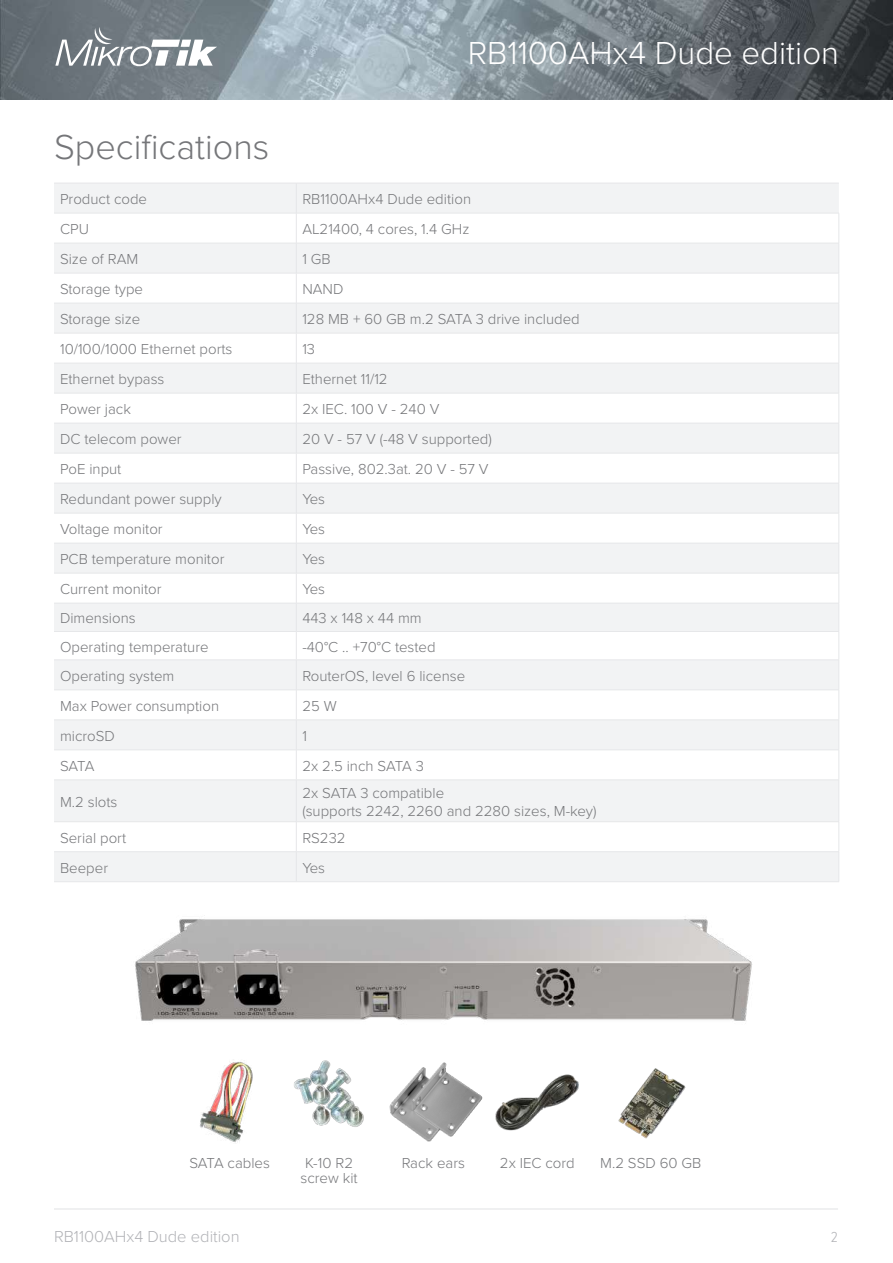
<style>
.page{position:relative;width:893px;height:1263px;background:#fff}
.page>*{position:absolute;margin:0;border:0;box-sizing:border-box;transform-origin:0 0}
.t1{font:300 36px "Proxima Nova";color:#757679}
.t2{font:300 33px "Proxima Nova";color:#fff}
.t3{font:300 16.5px "Proxima Nova";color:#b2b3b7}
.t4{font:300 15px/18px "Proxima Nova";color:#757679}
.t5{font:300 15px "Proxima Nova Cond";color:#b2b3b7}
</style>
<div class="page">
<img style="left:0;top:0;width:893px;height:100px">
<svg style="left:55px;top:27px;width:162px;height:39px"></svg>
<hr style="left:54px;top:1209px;width:784px;height:1px;background:#e1e2e4">
<svg style="left:54px;top:184px;width:785px;height:697px;fill:#f2f3f4"></svg>
<hr style="left:54px;top:183px;width:242px;height:1px;background:#e6e7e9">
<hr style="left:296px;top:183px;width:543px;height:1px;background:#e6e7e9">
<hr style="left:296px;top:183px;width:1px;height:30px;background:#e6e7e9">
<hr style="left:54px;top:213px;width:242px;height:1px;background:#e6e7e9">
<hr style="left:296px;top:213px;width:543px;height:1px;background:#e6e7e9">
<hr style="left:296px;top:213px;width:1px;height:30px;background:#e6e7e9">
<hr style="left:839px;top:213px;width:1px;height:30px;background:#e6e7e9">
<hr style="left:54px;top:243px;width:242px;height:1px;background:#e6e7e9">
<hr style="left:296px;top:243px;width:543px;height:1px;background:#e6e7e9">
<hr style="left:296px;top:243px;width:1px;height:30px;background:#e6e7e9">
<hr style="left:839px;top:243px;width:1px;height:30px;background:#e6e7e9">
<hr style="left:54px;top:273px;width:242px;height:1px;background:#e6e7e9">
<hr style="left:296px;top:273px;width:543px;height:1px;background:#e6e7e9">
<hr style="left:296px;top:273px;width:1px;height:30px;background:#e6e7e9">
<hr style="left:839px;top:273px;width:1px;height:30px;background:#e6e7e9">
<hr style="left:54px;top:303px;width:242px;height:1px;background:#e6e7e9">
<hr style="left:296px;top:303px;width:543px;height:1px;background:#e6e7e9">
<hr style="left:296px;top:303px;width:1px;height:30px;background:#e6e7e9">
<hr style="left:839px;top:303px;width:1px;height:30px;background:#e6e7e9">
<hr style="left:54px;top:333px;width:242px;height:1px;background:#e6e7e9">
<hr style="left:296px;top:333px;width:543px;height:1px;background:#e6e7e9">
<hr style="left:296px;top:333px;width:1px;height:30px;background:#e6e7e9">
<hr style="left:839px;top:333px;width:1px;height:30px;background:#e6e7e9">
<hr style="left:54px;top:363px;width:242px;height:1px;background:#e6e7e9">
<hr style="left:296px;top:363px;width:543px;height:1px;background:#e6e7e9">
<hr style="left:296px;top:363px;width:1px;height:30px;background:#e6e7e9">
<hr style="left:839px;top:363px;width:1px;height:30px;background:#e6e7e9">
<hr style="left:54px;top:393px;width:242px;height:1px;background:#e6e7e9">
<hr style="left:296px;top:393px;width:543px;height:1px;background:#e6e7e9">
<hr style="left:296px;top:393px;width:1px;height:30px;background:#e6e7e9">
<hr style="left:839px;top:393px;width:1px;height:30px;background:#e6e7e9">
<hr style="left:54px;top:423px;width:242px;height:1px;background:#e6e7e9">
<hr style="left:296px;top:423px;width:543px;height:1px;background:#e6e7e9">
<hr style="left:296px;top:423px;width:1px;height:30px;background:#e6e7e9">
<hr style="left:839px;top:423px;width:1px;height:30px;background:#e6e7e9">
<hr style="left:54px;top:453px;width:242px;height:1px;background:#e6e7e9">
<hr style="left:296px;top:453px;width:543px;height:1px;background:#e6e7e9">
<hr style="left:296px;top:453px;width:1px;height:30px;background:#e6e7e9">
<hr style="left:839px;top:453px;width:1px;height:30px;background:#e6e7e9">
<hr style="left:54px;top:483px;width:242px;height:1px;background:#e6e7e9">
<hr style="left:296px;top:483px;width:543px;height:1px;background:#e6e7e9">
<hr style="left:296px;top:483px;width:1px;height:30px;background:#e6e7e9">
<hr style="left:839px;top:483px;width:1px;height:30px;background:#e6e7e9">
<hr style="left:54px;top:513px;width:242px;height:1px;background:#e6e7e9">
<hr style="left:296px;top:513px;width:543px;height:1px;background:#e6e7e9">
<hr style="left:296px;top:513px;width:1px;height:30px;background:#e6e7e9">
<hr style="left:839px;top:513px;width:1px;height:30px;background:#e6e7e9">
<hr style="left:54px;top:543px;width:242px;height:1px;background:#e6e7e9">
<hr style="left:296px;top:543px;width:543px;height:1px;background:#e6e7e9">
<hr style="left:296px;top:543px;width:1px;height:30px;background:#e6e7e9">
<hr style="left:839px;top:543px;width:1px;height:30px;background:#e6e7e9">
<hr style="left:54px;top:573px;width:242px;height:1px;background:#e6e7e9">
<hr style="left:296px;top:573px;width:543px;height:1px;background:#e6e7e9">
<hr style="left:296px;top:573px;width:1px;height:30px;background:#e6e7e9">
<hr style="left:839px;top:573px;width:1px;height:30px;background:#e6e7e9">
<hr style="left:54px;top:603px;width:242px;height:1px;background:#e6e7e9">
<hr style="left:296px;top:603px;width:543px;height:1px;background:#e6e7e9">
<hr style="left:54px;top:631px;width:242px;height:1px;background:#e6e7e9">
<hr style="left:296px;top:631px;width:543px;height:1px;background:#e6e7e9">
<svg style="left:296px;top:604px;width:1px;height:56px"></svg>
<hr style="left:54px;top:660px;width:242px;height:1px;background:#e6e7e9">
<hr style="left:296px;top:660px;width:543px;height:1px;background:#e6e7e9">
<hr style="left:296px;top:660px;width:1px;height:30px;background:#e6e7e9">
<hr style="left:839px;top:660px;width:1px;height:30px;background:#e6e7e9">
<hr style="left:54px;top:690px;width:242px;height:1px;background:#e6e7e9">
<hr style="left:296px;top:690px;width:543px;height:1px;background:#e6e7e9">
<hr style="left:296px;top:690px;width:1px;height:30px;background:#e6e7e9">
<hr style="left:839px;top:690px;width:1px;height:30px;background:#e6e7e9">
<hr style="left:54px;top:720px;width:242px;height:1px;background:#e6e7e9">
<hr style="left:296px;top:720px;width:543px;height:1px;background:#e6e7e9">
<hr style="left:296px;top:720px;width:1px;height:30px;background:#e6e7e9">
<hr style="left:839px;top:720px;width:1px;height:30px;background:#e6e7e9">
<hr style="left:54px;top:750px;width:242px;height:1px;background:#e6e7e9">
<hr style="left:296px;top:750px;width:543px;height:1px;background:#e6e7e9">
<hr style="left:296px;top:750px;width:1px;height:30px;background:#e6e7e9">
<hr style="left:839px;top:750px;width:1px;height:30px;background:#e6e7e9">
<hr style="left:54px;top:780px;width:242px;height:1px;background:#e6e7e9">
<hr style="left:296px;top:780px;width:543px;height:1px;background:#e6e7e9">
<hr style="left:296px;top:780px;width:1px;height:41px;background:#e6e7e9">
<hr style="left:839px;top:780px;width:1px;height:41px;background:#e6e7e9">
<hr style="left:54px;top:821px;width:242px;height:1px;background:#e6e7e9">
<hr style="left:296px;top:821px;width:543px;height:1px;background:#e6e7e9">
<hr style="left:54px;top:851px;width:242px;height:1px;background:#e6e7e9">
<hr style="left:296px;top:851px;width:543px;height:1px;background:#e6e7e9">
<svg style="left:296px;top:822px;width:1px;height:59px"></svg>
<hr style="left:54px;top:881px;width:242px;height:1px;background:#e6e7e9">
<hr style="left:296px;top:881px;width:543px;height:1px;background:#e6e7e9">
<img style="left:389px;top:1062px;width:94px;height:80px">
<img style="left:495px;top:1074px;width:84px;height:57px">
<img style="left:618px;top:1068px;width:68px;height:71px">
<img style="left:135px;top:919px;width:617px;height:102px">
<img style="left:200px;top:1062px;width:53px;height:80px">
<img style="left:294px;top:1060px;width:70px;height:67px">
<h1 class="t1" style="left:54px;top:120px;width:217px">Specifications</h1>
<h2 class="t2" style="left:468px;top:28px;width:373px">RB1100AHx4 Dude edition</h2>
<p class="t4" style="left:60px;top:189px;width:89px">Product code</p>
<p class="t4" style="left:302px;top:189px;width:170px">RB1100AHx4 Dude edition</p>
<p class="t4" style="left:60px;top:219px;width:30px">CPU</p>
<p class="t4" style="left:302px;top:219px;width:169px">AL21400, 4 cores, 1.4 GHz</p>
<p class="t4" style="left:60px;top:249px;width:80px">Size of RAM</p>
<p class="t4" style="left:302px;top:249px;width:30px">1 GB</p>
<p class="t4" style="left:60px;top:279px;width:85px">Storage type</p>
<p class="t4" style="left:302px;top:279px;width:43px">NAND</p>
<p class="t4" style="left:60px;top:309px;width:82px">Storage size</p>
<p class="t4" style="left:302px;top:309px;width:279px">128 MB + 60 GB m.2 SATA 3 drive included</p>
<p class="t4" style="left:60px;top:339px;width:174px">10/100/1000 Ethernet ports</p>
<p class="t4" style="left:302px;top:339px;width:14px">13</p>
<p class="t4" style="left:60px;top:369px;width:106px">Ethernet bypass</p>
<p class="t4" style="left:302px;top:369px;width:87px">Ethernet 11/12</p>
<p class="t4" style="left:60px;top:399px;width:72px">Power jack</p>
<p class="t4" style="left:302px;top:399px;width:139px">2x IEC. 100 V - 240 V</p>
<p class="t4" style="left:60px;top:429px;width:123px">DC telecom power</p>
<p class="t4" style="left:302px;top:429px;width:191px">20 V - 57 V (-48 V supported)</p>
<p class="t4" style="left:60px;top:459px;width:63px">PoE input</p>
<p class="t4" style="left:302px;top:459px;width:188px">Passive, 802.3at. 20 V - 57 V</p>
<p class="t4" style="left:60px;top:489px;width:163px">Redundant power supply</p>
<p class="t4" style="left:302px;top:489px;width:24px">Yes</p>
<p class="t4" style="left:60px;top:519px;width:104px">Voltage monitor</p>
<p class="t4" style="left:302px;top:519px;width:24px">Yes</p>
<p class="t4" style="left:60px;top:549px;width:166px">PCB temperature monitor</p>
<p class="t4" style="left:302px;top:549px;width:24px">Yes</p>
<p class="t4" style="left:60px;top:579px;width:103px">Current monitor</p>
<p class="t4" style="left:302px;top:579px;width:24px">Yes</p>
<p class="t4" style="left:60px;top:608px;width:77px">Dimensions</p>
<p class="t4" style="left:302px;top:608px;width:121px">443 x 148 x 44 mm</p>
<p class="t4" style="left:60px;top:637px;width:150px">Operating temperature</p>
<p class="t4" style="left:302px;top:637px;width:135px">-40°C .. +70°C tested</p>
<p class="t4" style="left:60px;top:666px;width:116px">Operating system</p>
<p class="t4" style="left:302px;top:666px;width:164px">RouterOS, level 6 license</p>
<p class="t4" style="left:60px;top:696px;width:161px">Max Power consumption</p>
<p class="t4" style="left:302px;top:696px;width:36px">25 W</p>
<p class="t4" style="left:60px;top:726px;width:56px">microSD</p>
<p class="t4" style="left:302px;top:726px;width:6px">1</p>
<p class="t4" style="left:60px;top:756px;width:36px">SATA</p>
<p class="t4" style="left:302px;top:756px;width:123px">2x 2.5 inch SATA 3</p>
<p class="t4" style="left:60px;top:792px;width:59px">M.2 slots</p>
<p class="t4" style="left:302px;top:783px;width:296px">2x SATA 3 compatible<br>(supports 2242, 2260 and 2280 sizes, M-key)</p>
<p class="t4" style="left:60px;top:828px;width:68px">Serial port</p>
<p class="t4" style="left:302px;top:828px;width:45px">RS232</p>
<p class="t4" style="left:60px;top:858px;width:50px">Beeper</p>
<p class="t4" style="left:302px;top:858px;width:24px">Yes</p>
<p class="t4" style="left:189px;top:1153px;width:82px">SATA cables</p>
<p class="t4" style="left:305px;top:1153px;width:49px">K-10 R2</p>
<p class="t4" style="left:402px;top:1153px;width:65px">Rack ears</p>
<p class="t4" style="left:500px;top:1153px;width:76px">2x IEC cord</p>
<p class="t4" style="left:600px;top:1153px;width:103px">M.2 SSD 60 GB</p>
<p class="t4" style="left:301px;top:1168px;width:59px">screw kit</p>
<p class="t3" style="left:54px;top:1224px;width:187px">RB1100AHx4 Dude edition</p>
<p class="t5" style="left:831px;top:1226px;width:9px">2</p>
</div>
